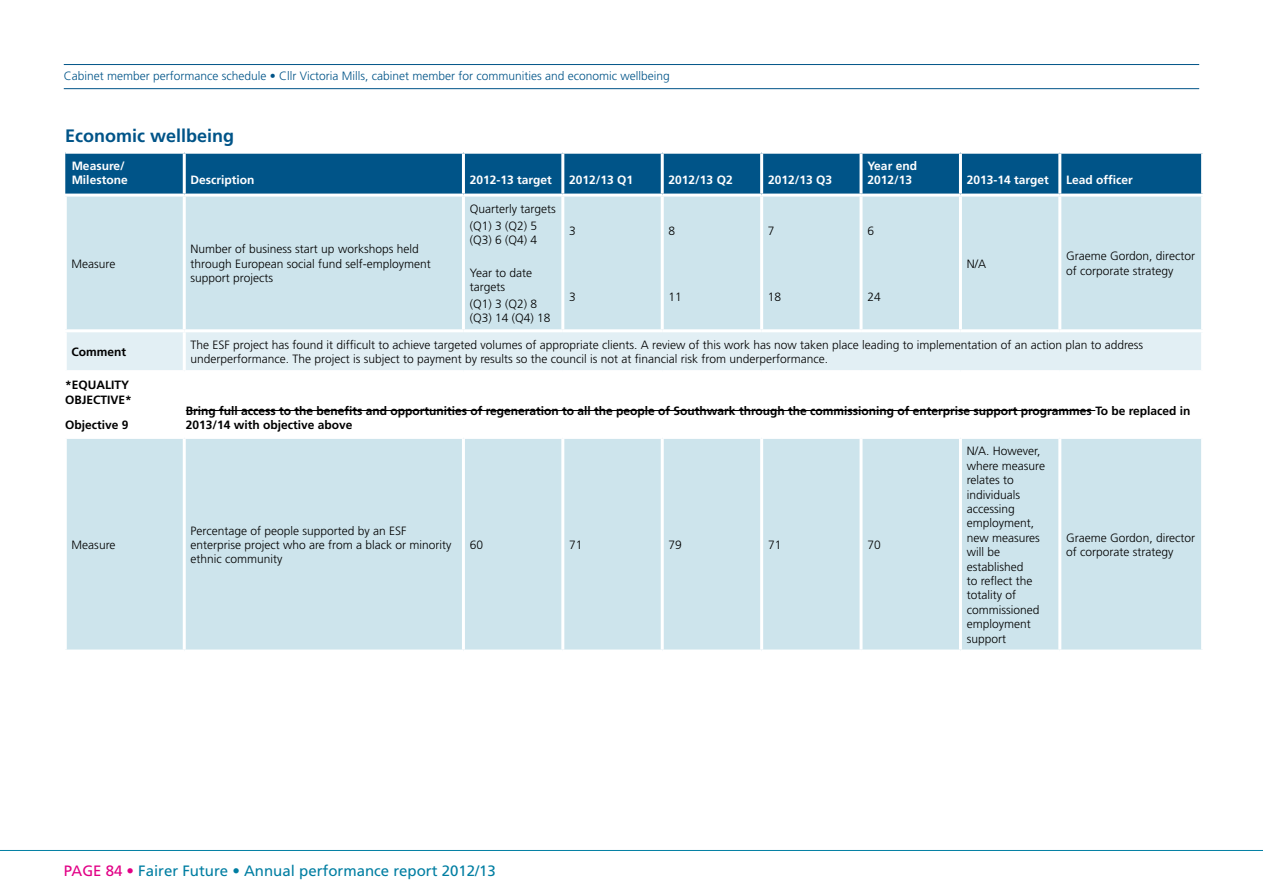
<style>
.page{position:relative;width:1263px;height:893px;background:#fff}
.page>*{position:absolute;margin:0;border:0;box-sizing:border-box;transform-origin:0 0}
.t1{font:700 18px "Frutiger";color:#005488}
.t2{font:15px "Frutiger";color:#007ea2}
.t3{font:300 12px/14.4px "Frutiger";color:#000}
.t4{font:700 12px/14.4px "Frutiger";color:#000}
.t5{font:700 12px/14.4px "Frutiger";color:#fff}
.t6{font:300 12px "Frutiger";color:#005488}
.s1{color:#e20086}
</style>
<div class="page">
<hr style="left:0;top:850px;width:1263px;height:1px;background:#007ea2">
<div style="left:65px;top:154px;width:1136px;height:40px;background:#005488"></div>
<div style="left:67px;top:197px;width:1134px;height:452px;background:#cde4ec"></div>
<div style="left:67px;top:332px;width:1134px;height:38px;background:#e2eff4"></div>
<svg style="left:67px;top:373px;width:1134px;height:63px"></svg>
<hr style="left:462px;top:197px;width:3px;height:132px;background:#fff">
<hr style="left:561px;top:197px;width:3px;height:132px;background:#fff">
<hr style="left:661px;top:197px;width:3px;height:132px;background:#fff">
<hr style="left:760px;top:197px;width:3px;height:132px;background:#fff">
<hr style="left:859px;top:197px;width:3px;height:132px;background:#fff">
<hr style="left:959px;top:197px;width:3px;height:132px;background:#fff">
<hr style="left:1058px;top:197px;width:3px;height:132px;background:#fff">
<hr style="left:462px;top:439px;width:3px;height:210px;background:#fff">
<hr style="left:561px;top:439px;width:3px;height:210px;background:#fff">
<hr style="left:661px;top:439px;width:3px;height:210px;background:#fff">
<hr style="left:760px;top:439px;width:3px;height:210px;background:#fff">
<hr style="left:859px;top:439px;width:3px;height:210px;background:#fff">
<hr style="left:959px;top:439px;width:3px;height:210px;background:#fff">
<hr style="left:1058px;top:439px;width:3px;height:210px;background:#fff">
<hr style="left:64px;top:329px;width:120px;height:3px;background:#fff">
<hr style="left:184px;top:329px;width:279px;height:3px;background:#fff">
<hr style="left:463px;top:329px;width:100px;height:3px;background:#fff">
<hr style="left:563px;top:329px;width:99px;height:3px;background:#fff">
<hr style="left:662px;top:329px;width:100px;height:3px;background:#fff">
<hr style="left:762px;top:329px;width:99px;height:3px;background:#fff">
<hr style="left:861px;top:329px;width:99px;height:3px;background:#fff">
<hr style="left:960px;top:329px;width:100px;height:3px;background:#fff">
<hr style="left:1060px;top:329px;width:144px;height:3px;background:#fff">
<hr style="left:64px;top:370px;width:120px;height:3px;background:#fff">
<hr style="left:64px;top:436px;width:120px;height:3px;background:#fff">
<hr style="left:183px;top:332px;width:3px;height:38px;background:#fff">
<hr style="left:184px;top:370px;width:279px;height:3px;background:#fff">
<hr style="left:463px;top:370px;width:100px;height:3px;background:#fff">
<hr style="left:563px;top:370px;width:99px;height:3px;background:#fff">
<hr style="left:662px;top:370px;width:100px;height:3px;background:#fff">
<hr style="left:762px;top:370px;width:99px;height:3px;background:#fff">
<hr style="left:861px;top:370px;width:99px;height:3px;background:#fff">
<hr style="left:960px;top:370px;width:100px;height:3px;background:#fff">
<hr style="left:1060px;top:370px;width:144px;height:3px;background:#fff">
<hr style="left:184px;top:436px;width:279px;height:3px;background:#fff">
<hr style="left:463px;top:436px;width:100px;height:3px;background:#fff">
<hr style="left:563px;top:436px;width:99px;height:3px;background:#fff">
<hr style="left:662px;top:436px;width:100px;height:3px;background:#fff">
<hr style="left:762px;top:436px;width:99px;height:3px;background:#fff">
<hr style="left:861px;top:436px;width:99px;height:3px;background:#fff">
<hr style="left:960px;top:436px;width:100px;height:3px;background:#fff">
<hr style="left:1060px;top:436px;width:144px;height:3px;background:#fff">
<hr style="left:183px;top:373px;width:3px;height:63px;background:#fff">
<hr style="left:183px;top:154px;width:3px;height:40px;background:#fff">
<hr style="left:462px;top:154px;width:3px;height:40px;background:#fff">
<hr style="left:561px;top:154px;width:3px;height:40px;background:#fff">
<hr style="left:661px;top:154px;width:3px;height:40px;background:#fff">
<hr style="left:760px;top:154px;width:3px;height:40px;background:#fff">
<hr style="left:859px;top:154px;width:3px;height:40px;background:#fff">
<hr style="left:959px;top:154px;width:3px;height:40px;background:#fff">
<hr style="left:1058px;top:154px;width:3px;height:40px;background:#fff">
<hr style="left:183px;top:197px;width:3px;height:132px;background:#fff">
<hr style="left:183px;top:439px;width:3px;height:210px;background:#fff">
<hr style="left:186px;top:410px;width:909px;height:1px;background:#000">
<hr style="left:64px;top:88px;width:1135px;height:1px;background:#005488">
<hr style="left:64px;top:64px;width:1135px;height:1px;background:#005488">
<p class="t6" style="left:64px;top:69px;width:608px">Cabinet member performance schedule • Cllr Victoria Mills, cabinet member for communities and economic wellbeing</p>
<h1 class="t1" style="left:65px;top:125px;width:171px">Economic wellbeing</h1>
<p class="t5" style="left:72px;top:159px;width:58px">Measure/<br>Milestone</p>
<p class="t5" style="left:191px;top:173px;width:65px">Description</p>
<p class="t5" style="left:470px;top:173px;width:84px">2012-13 target</p>
<p class="t5" style="left:569px;top:173px;width:66px">2012/13 Q1</p>
<p class="t5" style="left:669px;top:173px;width:66px">2012/13 Q2</p>
<p class="t5" style="left:768px;top:173px;width:66px">2012/13 Q3</p>
<p class="t3" style="left:72px;top:256px;width:45px">Measure</p>
<p class="t3" style="left:191px;top:242px;width:242px">Number of business start up workshops held through European social fund self-employment support projects</p>
<p class="t3" style="left:470px;top:201px;width:87px;line-height:16.5px">Quarterly targets (Q1) 3 (Q2) 5</p>
<p class="t3" style="left:470px;top:233px;width:69px">(Q3) 6 (Q4) 4</p>
<p class="t3" style="left:470px;top:266px;width:64px">Year to date targets</p>
<p class="t3" style="left:470px;top:297px;width:82px">(Q1) 3 (Q2) 8 (Q3) 14 (Q4) 18</p>
<p class="t3" style="left:569px;top:223px;width:8px">3</p>
<p class="t3" style="left:569px;top:289px;width:8px">3</p>
<p class="t3" style="left:669px;top:223px;width:8px">8</p>
<p class="t3" style="left:669px;top:289px;width:15px">11</p>
<p class="t3" style="left:768px;top:223px;width:8px">7</p>
<p class="t3" style="left:768px;top:289px;width:15px">18</p>
<p class="t5" style="left:867px;top:159px;width:51px">Year end<br>2012/13</p>
<p class="t3" style="left:867px;top:223px;width:8px">6</p>
<p class="t3" style="left:867px;top:289px;width:15px">24</p>
<p class="t5" style="left:967px;top:173px;width:84px">2013-14 target</p>
<p class="t5" style="left:1066px;top:173px;width:68px">Lead officer</p>
<p class="t3" style="left:967px;top:256px;width:21px">N/A</p>
<p class="t3" style="left:1066px;top:249px;width:130px">Graeme Gordon, director of corporate strategy</p>
<p class="t4" style="left:72px;top:344px;width:56px">Comment</p>
<p class="t3" style="left:191px;top:337px;width:954px">The ESF project has found it difficult to achieve targeted volumes of appropriate clients. A review of this work has now taken place leading to implementation of an action plan to address underperformance. The project is subject to payment by results so the council is not at financial risk from underperformance.</p>
<p class="t4" style="left:65px;top:378px;width:68px">*EQUALITY<br>OBJECTIVE*</p>
<p class="t4" style="left:65px;top:417px;width:65px">Objective 9</p>
<p class="t4" style="left:186px;top:403px;width:1006px">Bring full access to the benefits and opportunities of regeneration to all the people of Southwark through the commissioning of enterprise support programmes To be replaced in<br>2013/14 with objective above</p>
<p class="t3" style="left:72px;top:538px;width:45px">Measure</p>
<p class="t3" style="left:191px;top:523px;width:262px">Percentage of people supported by an ESF enterprise project who are from a black or minority ethnic community</p>
<p class="t3" style="left:470px;top:538px;width:15px">60</p>
<p class="t3" style="left:569px;top:538px;width:15px">71</p>
<p class="t3" style="left:669px;top:538px;width:15px">79</p>
<p class="t3" style="left:768px;top:538px;width:15px">71</p>
<p class="t3" style="left:867px;top:538px;width:15px">70</p>
<p class="t3" style="left:967px;top:444px;width:80px">N/A. However, where measure relates to individuals accessing employment, new measures will be established<br>to reflect the totality of commissioned employment support</p>
<p class="t3" style="left:1066px;top:530px;width:130px">Graeme Gordon, director of corporate strategy</p>
<p class="t2" style="left:64px;top:862px;width:434px"><span class="s1">PAGE 84 •</span> Fairer Future • Annual performance report 2012/13</p>
</div>
